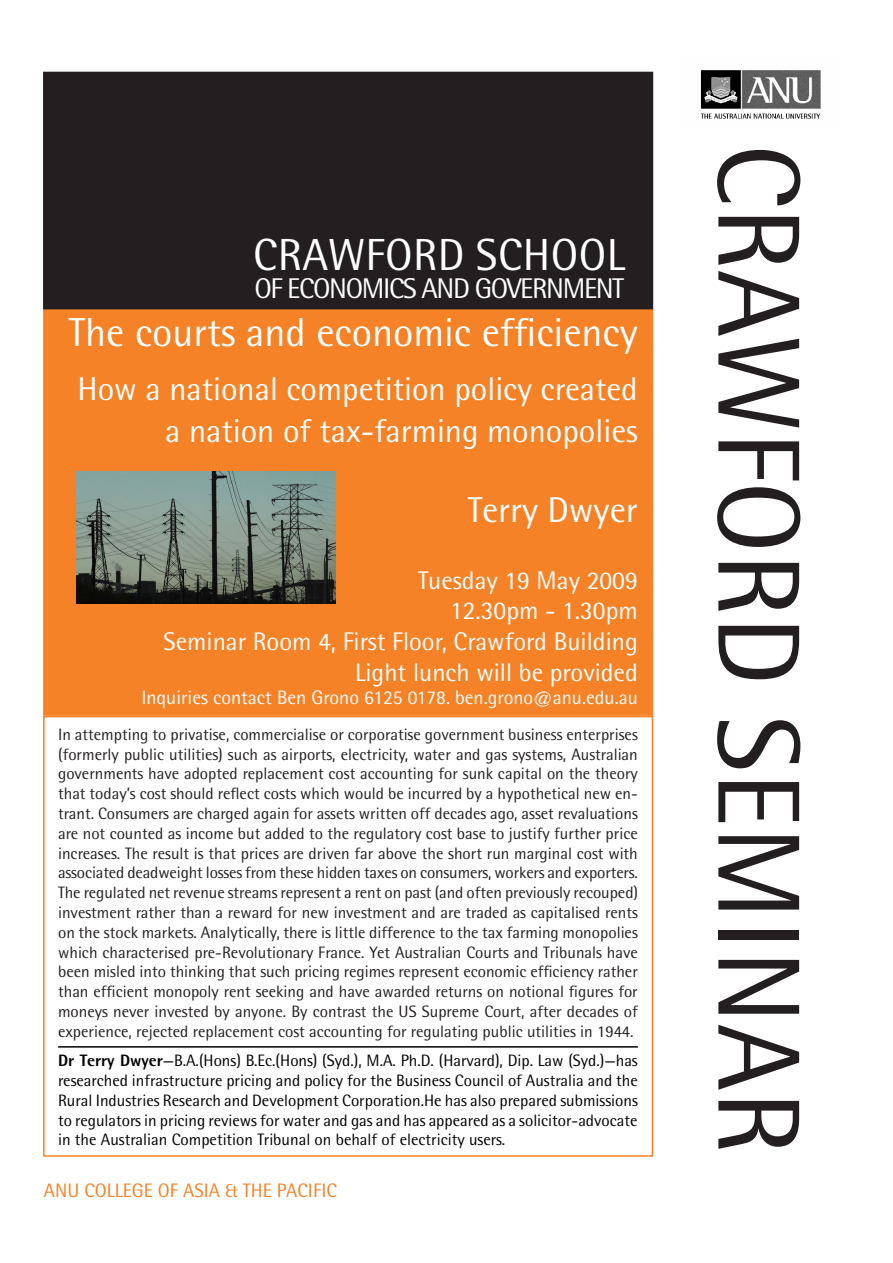
<style>
.page{position:relative;width:893px;height:1263px;background:#fff}
.page>*{position:absolute;margin:0;border:0;box-sizing:border-box;transform-origin:0 0}
.t1{font:117px "Agfa Rotis Semisans";color:#231f20}
.t2{font:45px "Agfa Rotis Semisans";letter-spacing:.01em;color:#fff}
.t3{font:40.5px "Agfa Rotis Semisans";color:#fff}
.t4{font:36px "Agfa Rotis Semisans";color:#fff}
.t5{font:33px/42.3px "Agfa Rotis Semisans";color:#fff;text-align:right}
.t6{font:28.5px "Agfa Rotis Semisans";letter-spacing:-.05em;color:#fff}
.t7{font:25.5px "Agfa Rotis Semisans";color:#fff}
.t8{font:19.5px "Agfa Rotis Semisans";color:#fff}
.t9{font:19.5px "Agfa Rotis Semisans";color:#f58226}
.t10{font:16.5px/19.8px "Agfa Rotis Semisans";color:#231f20;text-align:justify}
.t11{font:16.5px/19.8px "Agfa Rotis Semisans";color:#000;text-align:justify}
.s1{font-weight:800}
</style>
<div class="page">
<img style="left:700px;top:70px;width:121px;height:49px">
<div style="left:44px;top:72px;width:608px;height:238px;background:#231f20"></div>
<div style="left:43px;top:72px;width:610px;height:238px;border:2px solid #231f20"></div>
<div style="left:43px;top:716px;width:610px;height:441px;border:2px solid #f58226"></div>
<div style="left:44px;top:310px;width:608px;height:405px;background:#f58226"></div>
<div style="left:43px;top:309px;width:610px;height:407px;border:2px solid #f58226"></div>
<hr style="left:58px;top:1046px;width:580px;height:1px;background:#000">
<img style="left:77px;top:472px;width:258px;height:132px">
<p class="t2" style="left:253px;top:228px;width:373px">CRAWFORD SCHOOL</p>
<p class="t6" style="left:254px;top:272px;width:371px">OF ECONOMICS AND GOVERNMENT</p>
<p class="t3" style="left:69px;top:308px;width:571px">The courts and economic efficiency</p>
<p class="t5" style="left:78px;top:367px;width:562px">How a national competition policy created a nation of tax-farming monopolies</p>
<p class="t4" style="left:468px;top:488px;width:171px">Terry Dwyer</p>
<p class="t7" style="left:418px;top:565px;width:221px">Tuesday 19 May 2009</p>
<p class="t7" style="left:450px;top:596px;width:189px">12.30pm - 1.30pm</p>
<p class="t7" style="left:163px;top:626px;width:476px">Seminar Room 4, First Floor, Crawford Building</p>
<p class="t7" style="left:355px;top:657px;width:284px">Light lunch will be provided</p>
<p class="t8" style="left:141px;top:686px;width:498px">Inquiries contact Ben Grono 6125 0178. ben.grono@anu.edu.au</p>
<p class="t10" style="left:58px;top:724px;width:581px">In attempting to privatise, commercialise or corporatise government business enterprises (formerly public utilities) such as airports, electricity, water and gas systems, Australian governments have adopted replacement cost accounting for sunk capital on the theory that today’s cost should reflect costs which would be incurred by a hypothetical new en&shy;trant. Consumers are charged again for assets written off decades ago, asset revaluations are not counted as income but added to the regulatory cost base to justify further price increases. The result is that prices are driven far above the short run marginal cost with associated deadweight losses from these hidden taxes on consumers, workers and exporters.<br>The regulated net revenue streams represent a rent on past (and often previously recouped) investment rather than a reward for new investment and are traded as capitalised rents on the stock markets. Analytically, there is little difference to the tax farming monopolies which characterised pre-Revolutionary France. Yet Australian Courts and Tribunals have been misled into thinking that such pricing regimes represent economic efficiency rather than efficient monopoly rent seeking and have awarded returns on notional figures for moneys never invested by anyone. By contrast the US Supreme Court, after decades of experience, rejected replacement cost accounting for regulating public utilities in 1944.</p>
<p class="t11" style="left:58px;top:1051px;width:581px"><span class="s1">Dr Terry Dwyer</span>—B.A.(Hons) B.Ec.(Hons) (Syd.), M.A. Ph.D. (Harvard), Dip. Law (Syd.)—has researched infrastructure pricing and policy for the Business Council of Australia and the Rural Industries Research and Development Corporation.He has also prepared submissions to regulators in pricing reviews for water and gas and has appeared as a solicitor-advocate in the Australian Competition Tribunal on behalf of electricity users.</p>
<p class="t9" style="left:44px;top:1179px;width:294px">ANU COLLEGE OF ASIA &amp; THE PACIFIC</p>
<p class="t1" style="left:827px;top:144px;width:1011px;rotate:90deg">CRAWFORD SEMINAR</p>
</div>
